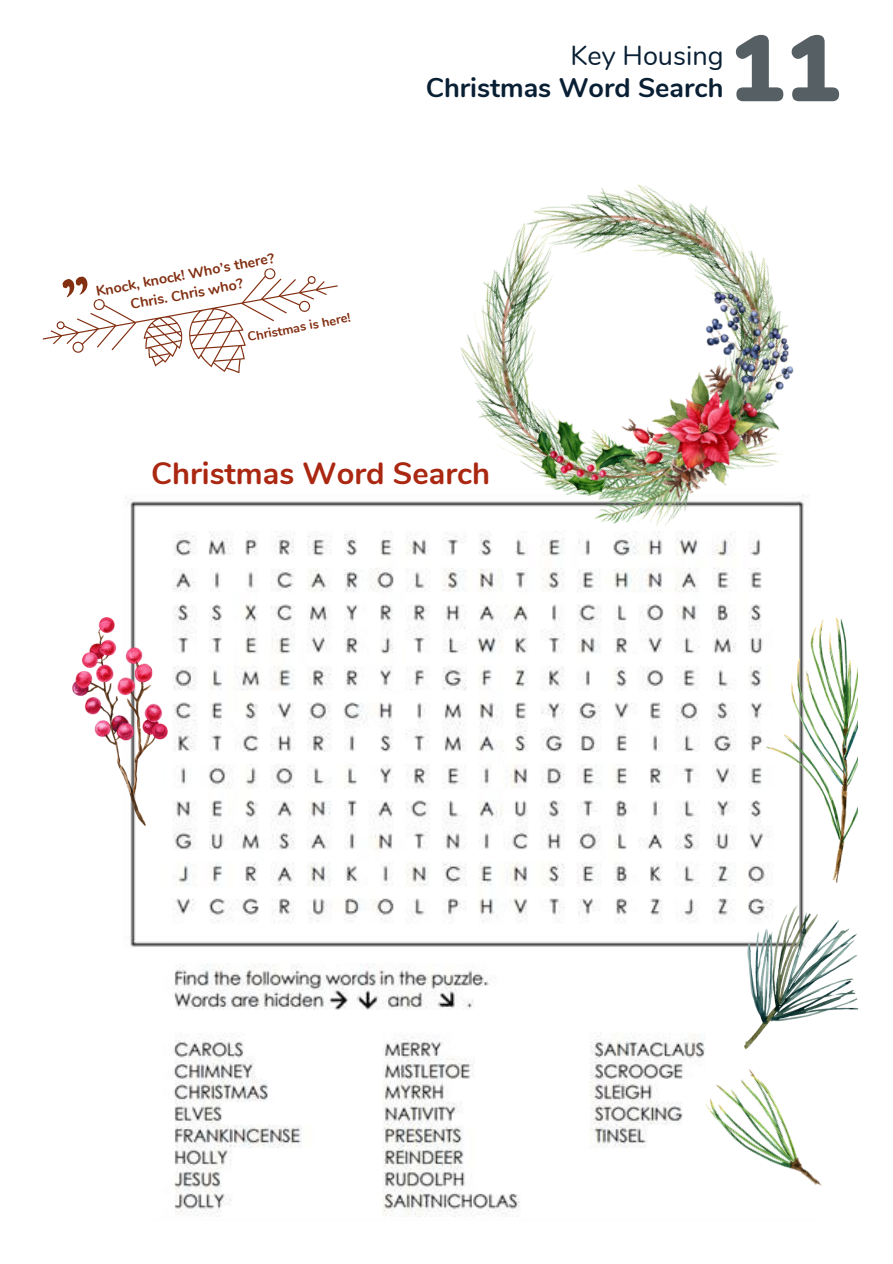
<style>
.page{position:relative;width:893px;height:1264px;background:#fff}
.page>*{position:absolute;margin:0;border:0;box-sizing:border-box;transform-origin:0 0}
.t1{font:900 92.85px "Nunito";color:#555f64}
.t2{font:700 30.75px "Nunito";color:#aa2711}
.t3{font:700 27px "Nunito";color:#091f34}
.t4{font:27px "Nunito";color:#091f34}
.t5{font:700 14.25px/19px "Nunito";color:#822f12;text-align:center}
.t6{font:700 12.75px "Nunito";color:#822f12}
</style>
<div class="page">
<img style="left:127px;top:499px;width:677px;height:448px">
<img style="left:173px;top:964px;width:532px;height:253px">
<img style="left:413px;top:184px;width:391px;height:396px">
<img style="left:72px;top:618px;width:96px;height:207px">
<img style="left:740px;top:904px;width:119px;height:146px">
<img style="left:699px;top:1061px;width:123px;height:151px">
<img style="left:766px;top:618px;width:91px;height:264px">
<img style="left:521px;top:393px;width:126px;height:126px">
<svg style="left:42px;top:268px;width:296px;height:105px"></svg>
<svg style="left:61px;top:275px;width:29px;height:23px"></svg>
<p class="t4" style="left:570px;top:38px;width:154px">Key Housing</p>
<p class="t3" style="left:426px;top:69px;width:299px">Christmas Word Search</p>
<p class="t1" style="left:728px;top:7px;width:113px">11</p>
<p class="t5" style="left:94px;top:283px;width:183px;rotate:-11deg">Knock, knock! Who’s there?<br>Chris. Chris who?</p>
<p class="t6" style="left:246px;top:329px;width:106px;rotate:-11deg">Christmas is here!</p>
<p class="t2" style="left:151px;top:453px;width:340px">Christmas Word Search</p>
</div>
